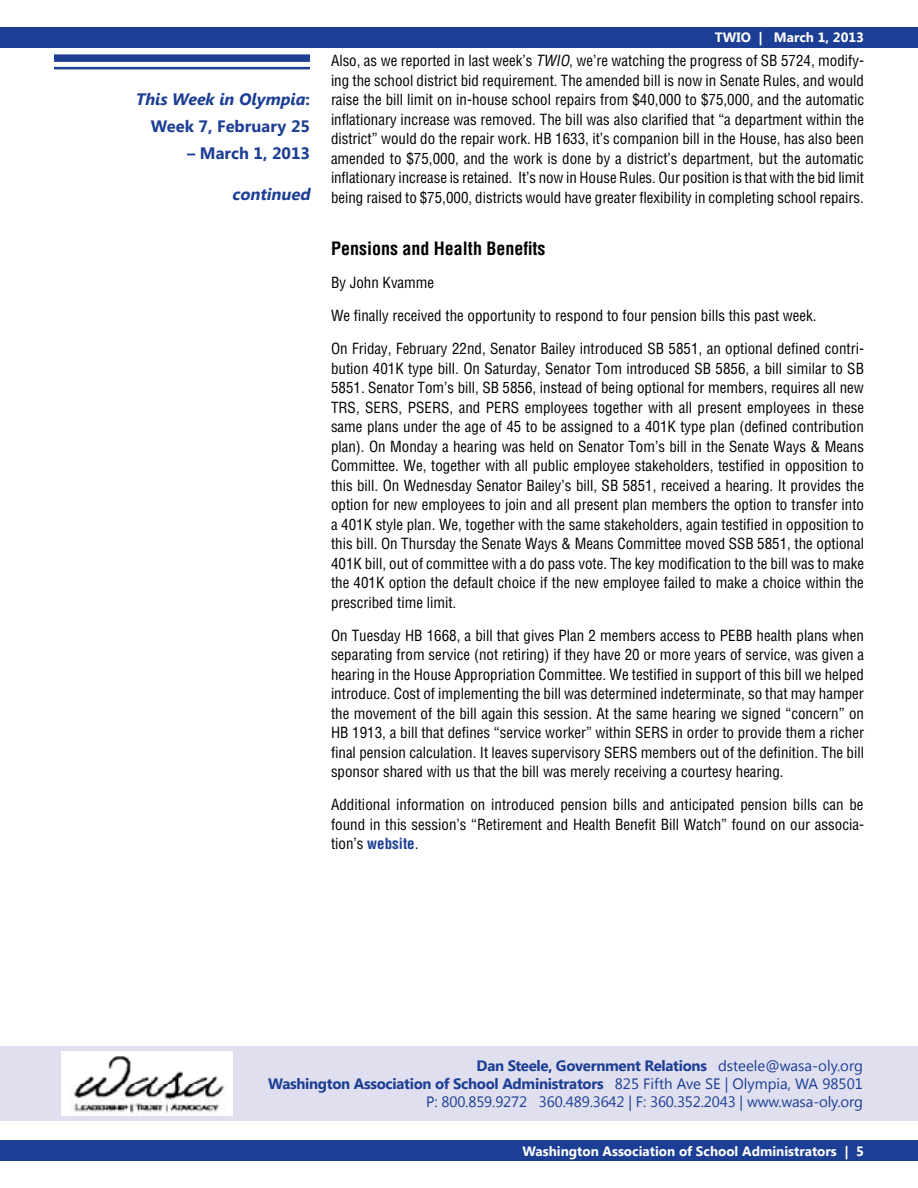
<style>
.page{position:relative;width:918px;height:1188px;background:#fff}
.page>*{position:absolute;margin:0;border:0;box-sizing:border-box;transform-origin:0 0}
.t1{font:700 condensed 18px "Helvetica";color:#000}
.t2{font:italic 700 16.5px/27px "Segoe UI";color:#1c3e94;text-align:right}
.t3{font:700 16.5px "Segoe UI";color:#1c3e94}
.t4{font:italic 700 16.5px "Segoe UI";color:#1c3e94}
.t5{font:condensed 15px/19.5px "Helvetica";color:#000;text-align:justify}
.t6{font:15px/18px "Segoe UI";letter-spacing:-.01em;color:#1c3e94;text-align:right}
.t7{font:700 13.5px "Segoe UI";color:#fff}
.s1{font-style:normal}
.s2{font-style:italic}
.s3{font-weight:700;color:#1c3e94}
.s4{font-weight:700}
</style>
<div class="page">
<div style="left:0;top:1141px;width:918px;height:20px;background:#1c3e94"></div>
<div style="left:0;top:27px;width:918px;height:20px;background:#1c3e94"></div>
<div style="left:54px;top:54px;width:256px;height:8px;background:#1c3e94"></div>
<hr style="left:54px;top:67px;width:256px;height:2px;background:#1c3e94">
<div style="left:0;top:1046px;width:918px;height:75px;background:#dfdfef"></div>
<img style="left:62px;top:1052px;width:170px;height:64px">
<p class="t2" style="left:136px;top:85px;width:176px">This Week in Olympia<span class="s1">:<br>Week 7, February 25</span></p>
<p class="t3" style="left:187px;top:142px;width:124px">– March 1, 2013</p>
<p class="t4" style="left:232px;top:182px;width:84px">continued</p>
<p class="t7" style="left:715px;top:28px;width:151px">TWIO | March 1, 2013</p>
<p class="t5" style="left:331px;top:51px;width:535px">Also, as we reported in last week’s <span class="s2">TWIO</span>, we’re watching the progress of SB 5724, modify&shy;ing the school district bid requirement. The amended bill is now in Senate Rules, and would raise the bill limit on in-house school repairs from $40,000 to $75,000, and the automatic inflationary increase was removed. The bill was also clarified that “a department within the district” would do the repair work. HB 1633, it’s companion bill in the House, has also been amended to $75,000, and the work is done by a district’s department, but the automatic inflationary increase is retained. It’s now in House Rules. Our position is that with the bid limit being raised to $75,000, districts would have greater flexibility in completing school repairs.</p>
<p class="t1" style="left:331px;top:238px;width:216px">Pensions and Health Benefits</p>
<p class="t5" style="left:331px;top:273px;width:105px">By John Kvamme</p>
<p class="t5" style="left:331px;top:306px;width:487px">We finally received the opportunity to respond to four pension bills this past week.</p>
<p class="t5" style="left:331px;top:339px;width:535px">On Friday, February 22nd, Senator Bailey introduced SB 5851, an optional defined contri&shy;bution 401K type bill. On Saturday, Senator Tom introduced SB 5856, a bill similar to SB 5851. Senator Tom’s bill, SB 5856, instead of being optional for members, requires all new TRS, SERS, PSERS, and PERS employees together with all present employees in these same plans under the age of 45 to be assigned to a 401K type plan (defined contribution plan). On Monday a hearing was held on Senator Tom’s bill in the Senate Ways &amp; Means Committee. We, together with all public employee stakeholders, testified in opposition to this bill. On Wednesday Senator Bailey’s bill, SB 5851, received a hearing. It provides the option for new employees to join and all present plan members the option to transfer into a 401K style plan. We, together with the same stakeholders, again testified in opposition to this bill. On Thursday the Senate Ways &amp; Means Committee moved SSB 5851, the optional 401K bill, out of committee with a do pass vote. The key modification to the bill was to make the 401K option the default choice if the new employee failed to make a choice within the prescribed time limit.</p>
<p class="t5" style="left:331px;top:625px;width:535px">On Tuesday HB 1668, a bill that gives Plan 2 members access to PEBB health plans when separating from service (not retiring) if they have 20 or more years of service, was given a hearing in the House Appropriation Committee. We testified in support of this bill we helped introduce. Cost of implementing the bill was determined indeterminate, so that may hamper the movement of the bill again this session. At the same hearing we signed “concern” on HB 1913, a bill that defines “service worker” within SERS in order to provide them a richer final pension calculation. It leaves supervisory SERS members out of the definition. The bill sponsor shared with us that the bill was merely receiving a courtesy hearing.</p>
<p class="t5" style="left:331px;top:795px;width:534px">Additional information on introduced pension bills and anticipated pension bills can be found in this session’s “Retirement and Health Benefit Bill Watch” found on our associa&shy;tion’s <span class="s3">website</span>.</p>
<p class="t6" style="left:268px;top:1056px;width:596px"><span class="s4">Dan Steele, Government Relations</span> dsteele@wasa-oly.org<br><span class="s4">Washington Association of School Administrators</span> 825 Fifth Ave SE | Olympia, WA 98501<br>P: 800.859.9272 360.489.3642 | F: 360.352.2043 | www.wasa-oly.org</p>
<p class="t7" style="left:523px;top:1141px;width:343px">Washington Association of School Administrators | 5</p>
</div>
